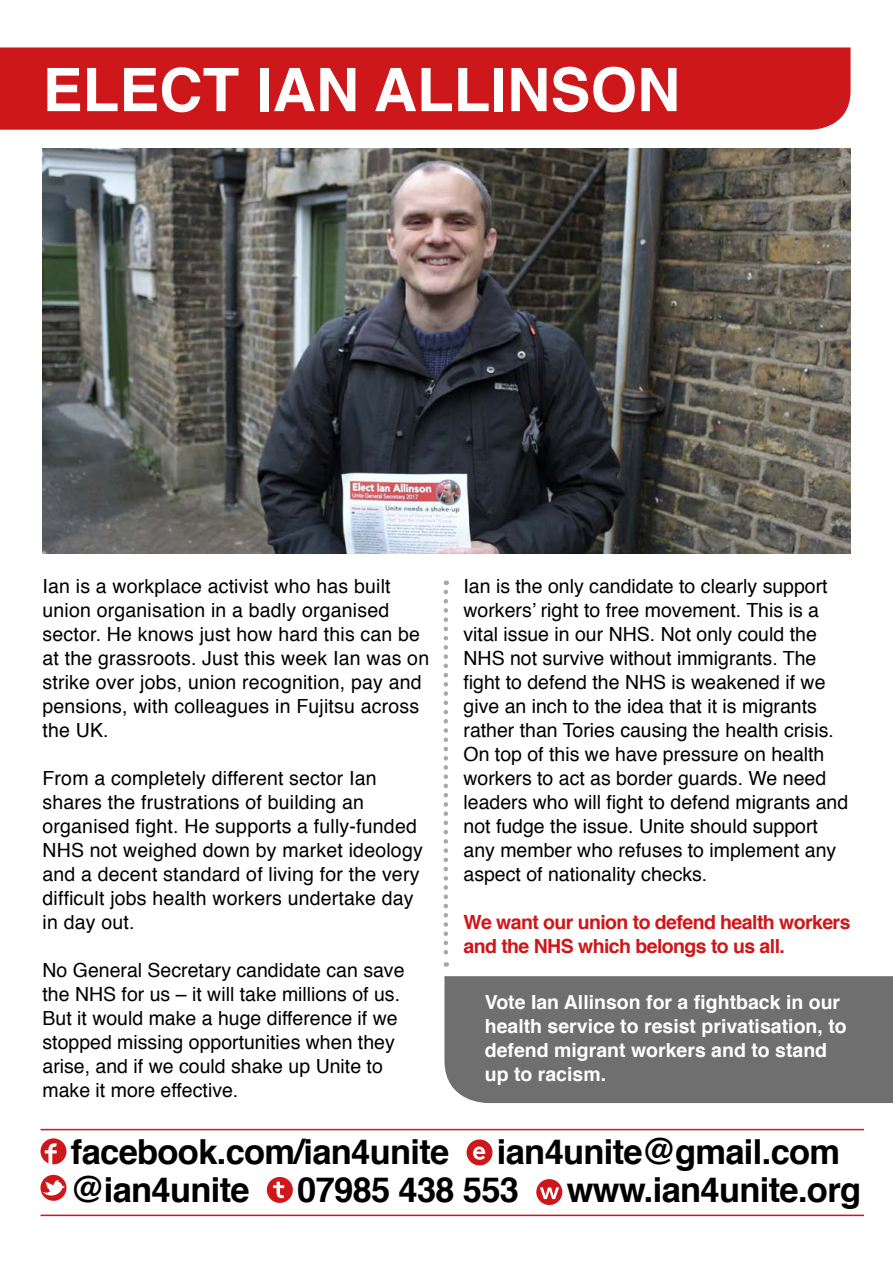
<style>
.page{position:relative;width:893px;height:1263px;background:#fff}
.page>*{position:absolute;margin:0;border:0;box-sizing:border-box;transform-origin:0 0}
.t1{font:700 60px "Helvetica";color:#fff}
.t2{font:700 34.5px "Helvetica";letter-spacing:-.02em;color:#000}
.P-Body{font:19.5px/24px "Helvetica";color:#000}
.P-Body-2{font:700 19.5px/24px "Helvetica";color:#fff}
.P-Body-3{font:700 19.5px/24px "Helvetica";letter-spacing:-.03em;color:#cd171a}
</style>
<div class="page">
<div style="left:444px;top:976px;width:449px;height:127px;background:#706f6f"></div>
<div style="left:0;top:47px;width:850px;height:83px;background:#cd171a"></div>
<img style="left:42px;top:148px;width:808px;height:406px">
<svg style="left:444px;top:592px;width:4px;height:375px"></svg>
<hr style="left:40px;top:1129px;width:824px;height:1px;background:#cd171a">
<hr style="left:40px;top:1214px;width:824px;height:2px;background:#cd171a">
<svg style="left:40px;top:1138px;width:26px;height:26px"></svg>
<svg style="left:467px;top:1139px;width:25px;height:26px"></svg>
<svg style="left:40px;top:1175px;width:26px;height:26px"></svg>
<svg style="left:267px;top:1177px;width:26px;height:26px"></svg>
<svg style="left:536px;top:1179px;width:26px;height:26px"></svg>
<p class="t1" style="left:43px;top:42px;width:639px">ELECT IAN ALLINSON</p>
<p class="P-Body" style="left:43px;top:574px;width:388px">Ian is a workplace activist who has built union organisation in a badly organised sector. He knows just how hard this can be at the grassroots. Just this week Ian was on strike over jobs, union recognition, pay and pensions, with colleagues in Fujitsu across the UK.</p>
<p class="P-Body" style="left:43px;top:766px;width:382px">From a completely different sector Ian shares the frustrations of building an organised fight. He supports a fully-funded NHS not weighed down by market ideology and a decent standard of living for the very difficult jobs health workers undertake day in day out.</p>
<p class="P-Body" style="left:43px;top:958px;width:363px">No General Secretary candidate can save the NHS for us – it will take millions of us.<br>But it would make a huge difference if we stopped missing opportunities when they arise, and if we could shake up Unite to make it more effective.</p>
<p class="P-Body" style="left:463px;top:574px;width:386px">Ian is the only candidate to clearly support workers’ right to free movement. This is a vital issue in our NHS. Not only could the NHS not survive without immigrants. The fight to defend the NHS is weakened if we give an inch to the idea that it is migrants rather than Tories causing the health crisis.<br>On top of this we have pressure on health workers to act as border guards. We need leaders who will fight to defend migrants and not fudge the issue. Unite should support any member who refuses to implement any aspect of nationality checks.</p>
<p class="P-Body-3" style="left:463px;top:910px;width:388px">We want our union to defend health workers and the NHS which belongs to us all.</p>
<p class="P-Body-2" style="left:485px;top:991px;width:363px">Vote Ian Allinson for a fightback in our health service to resist privatisation, to defend migrant workers and to stand up to racism.</p>
<p class="t2" style="left:71px;top:1124px;width:380px">facebook.com/ian4unite</p>
<p class="t2" style="left:497px;top:1124px;width:345px">ian4unite@gmail.com</p>
<p class="t2" style="left:71px;top:1162px;width:180px">@ian4unite</p>
<p class="t2" style="left:297px;top:1162px;width:223px">07985 438 553</p>
<p class="t2" style="left:567px;top:1162px;width:296px">www.ian4unite.org</p>
</div>
